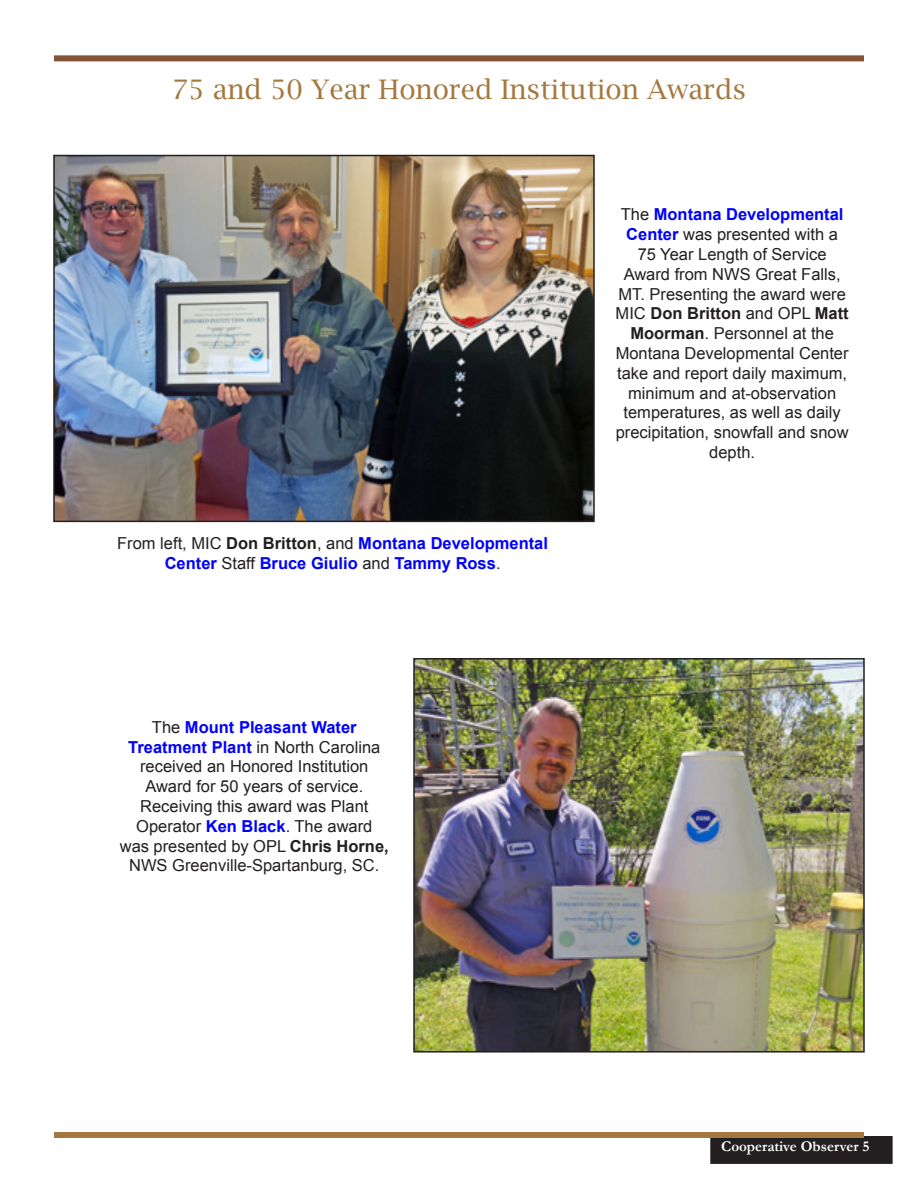
<style>
.page{position:relative;width:918px;height:1188px;background:#fff}
.page>*{position:absolute;margin:0;border:0;box-sizing:border-box;transform-origin:0 0}
.Headline{font:27px "Lucida Bright";color:#a5783f}
.cap1{font:16.5px/19.8px "Arial";color:#231f20;text-align:center}
.cap1-2{font:700 16.5px/19.8px "Arial";color:#00f;text-align:center}
.t1{font:700 15px "Garamond";color:#fff}
.s1{font-weight:400;color:#231f20}
.s2{color:#231f20}
.s3{font-weight:700;color:#00f}
.s4{font-weight:700}
</style>
<div class="page">
<div style="left:711px;top:1137px;width:181px;height:26px;background:#231f20"></div>
<div style="left:710px;top:1136px;width:183px;height:28px;border:2px solid #231f20"></div>
<div style="left:54px;top:1132px;width:810px;height:6px;background:#a5783f"></div>
<div style="left:54px;top:55px;width:810px;height:6px;background:#835237"></div>
<img style="left:56px;top:158px;width:536px;height:361px">
<div style="left:53px;top:155px;width:542px;height:367px;border:2px solid #231f20"></div>
<img style="left:416px;top:661px;width:446px;height:389px">
<div style="left:413px;top:658px;width:452px;height:395px;border:2px solid #231f20"></div>
<p class="Headline" style="left:172px;top:74px;width:576px">75 and 50 Year Honored Institution Awards</p>
<p class="cap1-2" style="left:117px;top:534px;width:432px"><span class="s1">From left, MIC</span> <span class="s2">Don Britton</span><span class="s1">, and</span> Montana Developmental<br>Center <span class="s1">Staff</span> Bruce Giulio <span class="s1">and</span> Tammy Ross<span class="s1">.</span></p>
<p class="cap1" style="left:120px;top:717px;width:270px">The <span class="s3">Mount Pleasant Water<br>Treatment Plant</span> in North Carolina received an Honored Institution<br>Award for 50 years of service.<br>Receiving this award was Plant<br>Operator <span class="s3">Ken Black</span>. The award was presented by OPL <span class="s4">Chris Horne,<br></span>NWS Greenville-Spartanburg, SC.</p>
<p class="cap1" style="left:616px;top:205px;width:235px">The <span class="s3">Montana Developmental<br>Center</span> was presented with a<br>75 Year Length of Service<br>Award from NWS Great Falls,<br>MT. Presenting the award were<br>MIC <span class="s4">Don Britton</span> and OPL <span class="s4">Matt<br>Moorman</span>. Personnel at the<br>Montana Developmental Center take and report daily maximum, minimum and at-observation temperatures, as well as daily precipitation, snowfall and snow depth.</p>
<p class="t1" style="left:721px;top:1136px;width:150px">Cooperative Observer 5</p>
</div>
